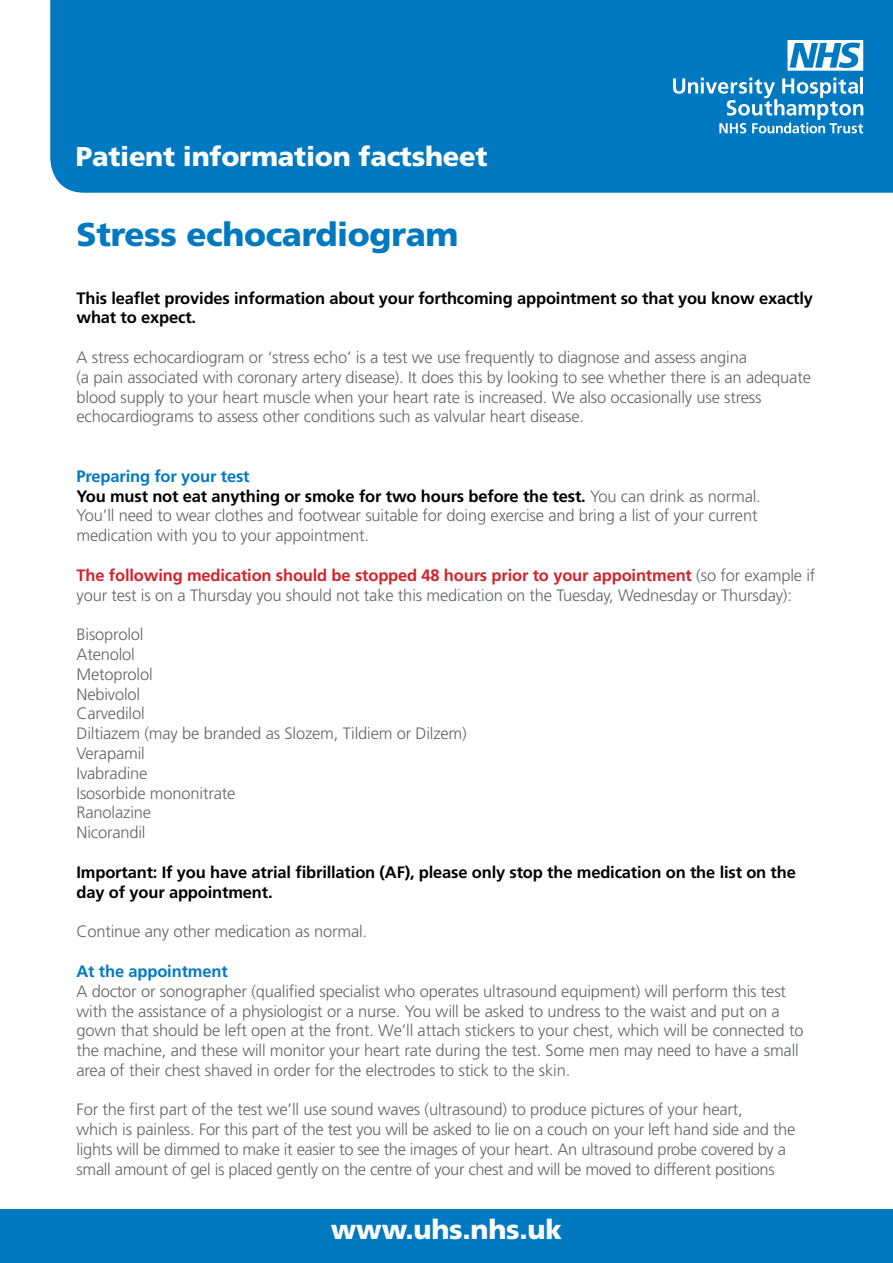
<style>
.page{position:relative;width:893px;height:1263px;background:#fff}
.page>*{position:absolute;margin:0;border:0;box-sizing:border-box;transform-origin:0 0}
.t1{font:900 33px "Frutiger";letter-spacing:-.01em;color:#0079c1}
.t2{font:900 27.15px "Frutiger";letter-spacing:-.01em;color:#fff}
.t3{font:300 16.5px/19.8px "Frutiger";letter-spacing:-.01em;color:#636466}
.t4{font:700 16.5px/19.8px "Frutiger";letter-spacing:-.01em;color:#000}
.t5{font:700 16.5px "Frutiger";letter-spacing:-.01em;color:#0079c1}
.s1{font-weight:700;color:#0079c1}
.s2{font-weight:700;color:#000}
.s3{font-weight:700;color:#d2232a}
.s4{font-family:"Frutiger LT Pro"}
</style>
<div class="page">
<div style="left:0;top:1209px;width:893px;height:54px;background:#0079c1"></div>
<div style="left:50px;top:0;width:843px;height:193px;background:#0079c1"></div>
<svg style="left:787px;top:40px;width:76px;height:31px"></svg>
<hr style="left:860px;top:77px;width:3px;height:16px;background:#fff">
<svg style="left:673px;top:78px;width:190px;height:55px;background:#3e99d0"></svg>
<h2 class="t2" style="left:76px;top:140px;width:413px">Patient information factsheet</h2>
<h1 class="t1" style="left:77px;top:215px;width:383px">Stress echocardiogram</h1>
<p class="t4" style="left:77px;top:288px;width:738px">This leaflet provides information about your forthcoming appointment so that you know exactly what to expect.</p>
<p class="t3" style="left:77px;top:347px;width:736px">A stress echocardiogram or ‘stress echo’ is a test we use frequently to diagnose and assess angina<br>(a pain associated with coronary artery disease). It does this by looking to see whether there is an adequate blood supply to your heart muscle when your heart rate is increased. We also occasionally use stress echocardiograms to assess other conditions such as valvular heart disease.</p>
<p class="t3" style="left:77px;top:466px;width:686px"><span class="s1">Preparing for your test<br></span><span class="s2">You must not eat anything or smoke for two hours before the test.</span> You can drink as normal.<br>You’ll need to wear clothes and footwear suitable for doing exercise and bring a list of your current medication with you to your appointment.</p>
<p class="t3" style="left:77px;top:565px;width:740px"><span class="s3">The following medication should be stopped 48 hours prior to your appointment</span> (so for example if your test is on a Thursday you should not take this medication on the Tuesday, Wednesday or Thursday):</p>
<p class="t3" style="left:77px;top:624px;width:392px">Bisoprolol<br>Atenolol<br>Metoprolol<br>Nebivolol<br>Carvedilol<br>Diltiazem (may be branded as Slozem, Tildiem or Dilzem)<br>Verapamil<br>Ivabradine<br>Isosorbide mononitrate<br>Ranolazine<br>Nicorandil</p>
<p class="t4" style="left:77px;top:862px;width:721px">Important: If you have atrial fibrillation (AF), please only stop the medication on the list on the day of your appointment.</p>
<p class="t3" style="left:77px;top:921px;width:292px">Continue any other medication as normal.</p>
<p class="t5" style="left:77px;top:961px;width:153px">At the appointment</p>
<p class="t3" style="left:77px;top:981px;width:728px">A doctor or sonographer (qualified specialist who operates ultrasound equipment) will perform this test with the assistance of a physiologist or a nurse. You will be asked to undress to the waist and put on a gown that should be left open <span class="s4">at</span> the front. We’ll attach stickers to your chest, which will be connected to the machine, and these will monitor your heart rate during the test. Some men may need to have a small area of their chest shaved in order for the electrodes to stick to the skin.</p>
<p class="t3" style="left:77px;top:1100px;width:720px">For the first part of the test we’ll use sound waves (ultrasound) to produce pictures of your heart,<br>which is painless. For this part of the test you will be asked to lie on a couch on your left hand side and the lights will be dimmed to make it easier to see the images of your heart. An ultrasound probe covered by a small amount of gel is placed gently on the centre of your chest and will be moved to different positions</p>
<h2 class="t2" style="left:331px;top:1213px;width:233px">www.uhs.nhs.uk</h2>
</div>
